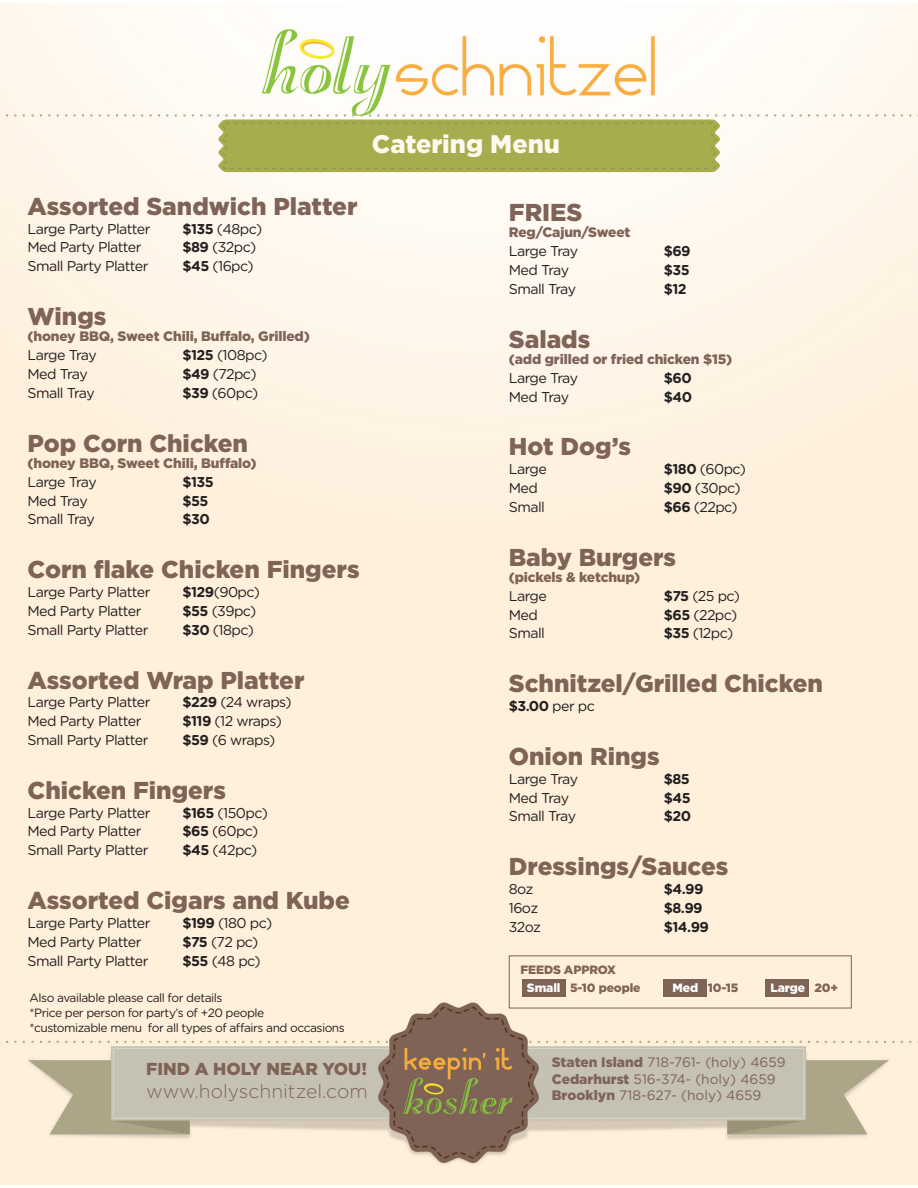
<style>
.page{position:relative;width:918px;height:1188px;background:#fff}
.page>*{position:absolute;margin:0;border:0;box-sizing:border-box;transform-origin:0 0}
.t1{font:900 25.35px "Gotham";color:#fff8ee}
.t2{font:900 24.45px "Gotham";color:#7f6357}
.t3{font:300 19.35px "Gotham Rounded";color:#7f6357}
.t4{font:900 17.25px "Gotham";color:#7f6357}
.text{font:14.25px "Gotham Rounded";letter-spacing:-.04em;color:#231f20}
.text-2{font:700 14.25px "Gotham Rounded";letter-spacing:-.04em;color:#231f20}
.text2{font:900 13.8px "Gotham";letter-spacing:-.01em;color:#7f6357}
.t5{font:13.8px "Gotham Rounded";color:#7f6357}
.text-3{font:12px "Gotham Rounded";letter-spacing:-.04em;color:#231f20}
.text2-2{font:900 12px "Gotham";letter-spacing:-.01em;color:#7f6357}
.text2-3{font:900 12px "Gotham";letter-spacing:-.01em;color:#fff}
.s1{font-weight:700}
.s2{font-weight:400}
.s3{color:#fff}
.s4{color:#7f6357}
.s5{font-family:"Gotham";font-weight:900}
</style>
<div class="page">
<img style="left:0;top:4px;width:918px;height:1180px">
<div style="left:218px;top:119px;width:502px;height:53px;background:#a7ac4f"></div>
<div style="left:523px;top:980px;width:43px;height:17px;background:#7f6357"></div>
<div style="left:663px;top:980px;width:43px;height:17px;background:#7f6357"></div>
<div style="left:766px;top:980px;width:43px;height:17px;background:#7f6357"></div>
<div style="left:509px;top:955px;width:343px;height:53px;border:1px solid #7f6357"></div>
<p class="t1" style="left:372px;top:126px;width:190px">Catering Menu</p>
<p class="t2" style="left:28px;top:189px;width:332px">Assorted Sandwich Platter</p>
<p class="text" style="left:28px;top:219px;width:125px">Large Party Platter</p>
<p class="text" style="left:183px;top:219px;width:81px"><span class="s1">$135</span> (48pc)</p>
<p class="text" style="left:28px;top:238px;width:116px">Med Party Platter</p>
<p class="text" style="left:183px;top:238px;width:75px"><span class="s1">$89</span> (32pc)</p>
<p class="text" style="left:28px;top:256px;width:123px">Small Party Platter</p>
<p class="text" style="left:183px;top:256px;width:73px"><span class="s1">$45</span> (16pc)</p>
<p class="t2" style="left:28px;top:300px;width:80px">Wings</p>
<p class="text2" style="left:28px;top:327px;width:284px">(honey BBQ, Sweet Chili, Buffalo, Grilled)</p>
<p class="text" style="left:28px;top:345px;width:71px">Large Tray</p>
<p class="text" style="left:183px;top:345px;width:87px"><span class="s1">$125</span> (108pc)</p>
<p class="text" style="left:28px;top:364px;width:62px">Med Tray</p>
<p class="text" style="left:183px;top:364px;width:75px"><span class="s1">$49</span> (72pc)</p>
<p class="text" style="left:28px;top:383px;width:69px">Small Tray</p>
<p class="text" style="left:183px;top:383px;width:77px"><span class="s1">$39</span> (60pc)</p>
<p class="t2" style="left:28px;top:426px;width:222px">Pop Corn Chicken</p>
<p class="text2" style="left:28px;top:453px;width:231px">(honey BBQ, Sweet Chili, Buffalo)</p>
<p class="text" style="left:28px;top:472px;width:71px">Large Tray</p>
<p class="text-2" style="left:183px;top:471px;width:33px">$135</p>
<p class="text" style="left:28px;top:491px;width:62px">Med Tray</p>
<p class="text-2" style="left:183px;top:490px;width:27px">$55</p>
<p class="text" style="left:28px;top:509px;width:69px">Small Tray</p>
<p class="text-2" style="left:183px;top:509px;width:29px">$30</p>
<p class="t2" style="left:28px;top:553px;width:334px">Corn flake Chicken Fingers</p>
<p class="text" style="left:28px;top:582px;width:125px">Large Party Platter</p>
<p class="text" style="left:183px;top:582px;width:79px"><span class="s1">$129</span>(90pc)</p>
<p class="text" style="left:28px;top:601px;width:116px">Med Party Platter</p>
<p class="text" style="left:183px;top:601px;width:75px"><span class="s1">$55</span> (39pc)</p>
<p class="text" style="left:28px;top:620px;width:123px">Small Party Platter</p>
<p class="text" style="left:183px;top:620px;width:73px"><span class="s1">$30</span> (18pc)</p>
<p class="t2" style="left:28px;top:663px;width:279px">Assorted Wrap Platter</p>
<p class="text" style="left:28px;top:693px;width:125px">Large Party Platter</p>
<p class="text" style="left:183px;top:693px;width:111px"><span class="s1">$229</span> (24 wraps)</p>
<p class="text" style="left:28px;top:711px;width:116px">Med Party Platter</p>
<p class="text" style="left:183px;top:711px;width:101px"><span class="s1">$119</span> (12 wraps)</p>
<p class="text" style="left:28px;top:730px;width:123px">Small Party Platter</p>
<p class="text" style="left:183px;top:730px;width:94px"><span class="s1">$59</span> (6 wraps)</p>
<p class="t2" style="left:28px;top:773px;width:200px">Chicken Fingers</p>
<p class="text" style="left:28px;top:803px;width:125px">Large Party Platter</p>
<p class="text" style="left:183px;top:803px;width:87px"><span class="s1">$165</span> (150pc)</p>
<p class="text" style="left:28px;top:822px;width:116px">Med Party Platter</p>
<p class="text" style="left:183px;top:822px;width:77px"><span class="s1">$65</span> (60pc)</p>
<p class="text" style="left:28px;top:840px;width:123px">Small Party Platter</p>
<p class="text" style="left:183px;top:840px;width:76px"><span class="s1">$45</span> (42pc)</p>
<p class="t2" style="left:28px;top:884px;width:324px">Assorted Cigars and Kube</p>
<p class="text" style="left:28px;top:913px;width:125px">Large Party Platter</p>
<p class="text" style="left:183px;top:913px;width:91px"><span class="s1">$199</span> (180 pc)</p>
<p class="text" style="left:28px;top:932px;width:116px">Med Party Platter</p>
<p class="text" style="left:183px;top:932px;width:77px"><span class="s1">$75</span> (72 pc)</p>
<p class="text" style="left:28px;top:951px;width:123px">Small Party Platter</p>
<p class="text" style="left:183px;top:951px;width:80px"><span class="s1">$55</span> (48 pc)</p>
<p class="text-3" style="left:30px;top:989px;width:194px">Also available please call for details</p>
<p class="text-3" style="left:30px;top:1004px;width:236px">*Price per person for party’s of +20 people</p>
<p class="text-3" style="left:30px;top:1019px;width:317px">*customizable menu for all types of affairs and occasions</p>
<p class="t2" style="left:509px;top:196px;width:75px">FRIES</p>
<p class="text2" style="left:509px;top:223px;width:123px">Reg/Cajun/Sweet</p>
<p class="text" style="left:509px;top:241px;width:71px">Large Tray</p>
<p class="text-2" style="left:664px;top:241px;width:28px">$69</p>
<p class="text" style="left:509px;top:260px;width:62px">Med Tray</p>
<p class="text-2" style="left:664px;top:259px;width:27px">$35</p>
<p class="text" style="left:509px;top:279px;width:69px">Small Tray</p>
<p class="text-2" style="left:664px;top:278px;width:24px">$12</p>
<p class="t2" style="left:509px;top:322px;width:83px">Salads</p>
<p class="text2" style="left:509px;top:349px;width:225px">(add grilled or fried chicken $15)</p>
<p class="text" style="left:509px;top:368px;width:71px">Large Tray</p>
<p class="text-2" style="left:664px;top:367px;width:29px">$60</p>
<p class="text" style="left:509px;top:387px;width:62px">Med Tray</p>
<p class="text-2" style="left:664px;top:386px;width:30px">$40</p>
<p class="t2" style="left:509px;top:430px;width:124px">Hot Dog’s</p>
<p class="text" style="left:509px;top:459px;width:40px">Large</p>
<p class="text" style="left:664px;top:459px;width:84px"><span class="s1">$180</span> (60pc)</p>
<p class="text" style="left:509px;top:478px;width:31px">Med</p>
<p class="text" style="left:664px;top:478px;width:78px"><span class="s1">$90</span> (30pc)</p>
<p class="text" style="left:509px;top:497px;width:38px">Small</p>
<p class="text" style="left:664px;top:497px;width:75px"><span class="s1">$66</span> (22pc)</p>
<p class="t2" style="left:509px;top:540px;width:169px">Baby Burgers</p>
<p class="text2" style="left:509px;top:568px;width:133px">(pickels &amp; ketchup)</p>
<p class="text" style="left:509px;top:586px;width:40px">Large</p>
<p class="text" style="left:664px;top:586px;width:78px"><span class="s1">$75</span> (25 pc)</p>
<p class="text" style="left:509px;top:605px;width:31px">Med</p>
<p class="text" style="left:664px;top:605px;width:75px"><span class="s1">$65</span> (22pc)</p>
<p class="text" style="left:509px;top:624px;width:38px">Small</p>
<p class="text" style="left:664px;top:624px;width:71px"><span class="s1">$35</span> (12pc)</p>
<p class="t2" style="left:509px;top:667px;width:316px">Schnitzel/Grilled Chicken</p>
<p class="text-2" style="left:509px;top:696px;width:88px">$3.00 <span class="s2">per pc</span></p>
<p class="t2" style="left:509px;top:739px;width:152px">Onion Rings</p>
<p class="text" style="left:509px;top:769px;width:71px">Large Tray</p>
<p class="text-2" style="left:664px;top:768px;width:27px">$85</p>
<p class="text" style="left:509px;top:788px;width:62px">Med Tray</p>
<p class="text-2" style="left:664px;top:787px;width:28px">$45</p>
<p class="text" style="left:509px;top:807px;width:69px">Small Tray</p>
<p class="text-2" style="left:664px;top:806px;width:29px">$20</p>
<p class="t2" style="left:509px;top:850px;width:221px">Dressings/Sauces</p>
<p class="text" style="left:509px;top:879px;width:26px">8oz</p>
<p class="text-2" style="left:664px;top:879px;width:41px">$4.99</p>
<p class="text" style="left:509px;top:898px;width:31px">16oz</p>
<p class="text-2" style="left:664px;top:897px;width:40px">$8.99</p>
<p class="text" style="left:509px;top:917px;width:34px">32oz</p>
<p class="text-2" style="left:664px;top:916px;width:47px">$14.99</p>
<p class="text2-2" style="left:521px;top:961px;width:97px">FEEDS APPROX</p>
<p class="text2-2" style="left:527px;top:980px;width:115px"><span class="s3">Small</span> 5-10 people</p>
<p class="text2-2" style="left:673px;top:980px;width:67px"><span class="s3">Med</span> 10-15</p>
<p class="text2-3" style="left:770px;top:980px;width:69px">Large <span class="s4">20+</span></p>
<p class="t4" style="left:146px;top:1057px;width:222px">FIND A HOLY NEAR YOU!</p>
<p class="t3" style="left:146px;top:1078px;width:223px">www.holyschnitzel.com</p>
<p class="t5" style="left:552px;top:1053px;width:235px"><span class="s5">Staten Island</span> 718-761- (holy) 4659</p>
<p class="t5" style="left:552px;top:1070px;width:225px"><span class="s5">Cedarhurst</span> 516-374- (holy) 4659</p>
<p class="t5" style="left:552px;top:1086px;width:211px"><span class="s5">Brooklyn</span> 718-627- (holy) 4659</p>
</div>
